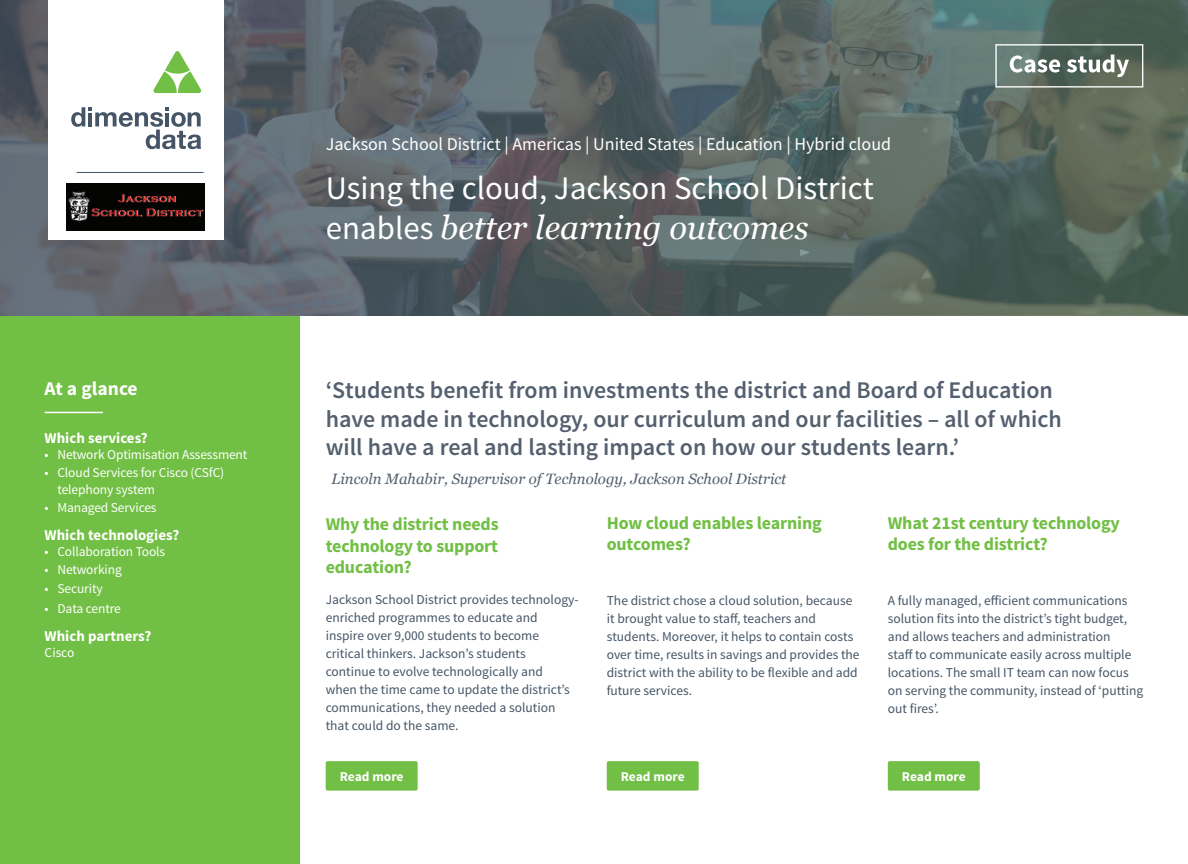
<style>
.page{position:relative;width:1188px;height:864px;background:#fff}
.page>*{position:absolute;margin:0;border:0;box-sizing:border-box;transform-origin:0 0}
.Document_Headline{font:32.85px/39.5px "Source Sans Pro";color:#fff}
.Call_Out_Paragraph{font:600 23.85px/28.7px "Source Sans Pro";color:#54606f}
.HEADING_1{font:700 19.5px "Source Sans Pro";color:#fff}
.HEADING_1-2{font:700 18px/21.6px "Source Sans Pro";letter-spacing:-.01em;color:#71bf44}
.Document_Headline-2{font:18px "Source Sans Pro";color:#fff}
.Call_Out_Paragraph-2{font:italic 15px "Georgia";color:#54606f}
.HEADING_1-3{font:700 15px "Source Sans Pro";color:#fff}
.BODY_COPY{font:13.5px/18px "Source Sans Pro";color:#455566}
.Bulleted_List_WHITE{font:13.5px/16.2px "Source Sans Pro";letter-spacing:-.01em;color:#fff}
.HEADING_1-4{font:700 13.5px "Source Sans Pro";letter-spacing:-.005em;color:#fff}
.s1{font-family:"Georgia";font-style:italic}
</style>
<div class="page">
<div style="left:0;top:96px;width:300px;height:768px;background:#71bf44"></div>
<svg style="left:0;top:0;width:697px;height:315px;background:#596268"></svg>
<img style="left:697px;top:0;width:491px;height:315px">
<hr style="left:45px;top:412px;width:58px;height:1px;background:#fff">
<div style="left:995px;top:44px;width:148px;height:44px;border:1px solid #fff"></div>
<svg style="left:1010px;top:55px;width:119px;height:22px"></svg>
<div style="left:326px;top:761px;width:92px;height:30px;background:#71bf44;border-radius:2px"></div>
<div style="left:607px;top:761px;width:92px;height:30px;background:#71bf44;border-radius:2px"></div>
<div style="left:888px;top:761px;width:92px;height:30px;background:#71bf44;border-radius:2px"></div>
<div style="left:49px;top:0;width:175px;height:172px;background:#fff"></div>
<svg style="left:153px;top:51px;width:48px;height:42px"></svg>
<svg style="left:71px;top:107px;width:130px;height:42px"></svg>
<div style="left:49px;top:172px;width:175px;height:68px;background:#fff"></div>
<hr style="left:77px;top:172px;width:127px;height:1px;background:#455566">
<img style="left:67px;top:183px;width:137px;height:47px">
<p class="HEADING_1" style="left:45px;top:376px;width:95px">At a glance</p>
<p class="HEADING_1-3" style="left:45px;top:428px;width:105px">Which services?</p>
<p class="Bulleted_List_WHITE" style="left:45px;top:447px;width:204px">• Network Optimisation Assessment</p>
<p class="Bulleted_List_WHITE" style="left:57px;top:465px;width:168px;text-indent:-13px">• Cloud Services for Cisco (CSfC) telephony system</p>
<p class="Bulleted_List_WHITE" style="left:45px;top:500px;width:113px">• Managed Services</p>
<p class="HEADING_1-3" style="left:45px;top:525px;width:136px">Which technologies?</p>
<p class="Bulleted_List_WHITE" style="left:45px;top:544px;width:122px">• Collaboration Tools</p>
<p class="Bulleted_List_WHITE" style="left:45px;top:562px;width:79px">• Networking</p>
<p class="Bulleted_List_WHITE" style="left:45px;top:580px;width:60px">• Security</p>
<p class="Bulleted_List_WHITE" style="left:45px;top:600px;width:78px">• Data centre</p>
<p class="HEADING_1-3" style="left:45px;top:626px;width:108px">Which partners?</p>
<p class="Bulleted_List_WHITE" style="left:45px;top:645px;width:31px">Cisco</p>
<p class="Document_Headline-2" style="left:326px;top:133px;width:567px">Jackson School District | Americas | United States | Education | Hybrid cloud</p>
<p class="Document_Headline" style="left:326px;top:169px;width:550px">Using the cloud, Jackson School District enables <span class="s1">better learning outcomes</span></p>
<p class="Call_Out_Paragraph" style="left:326px;top:376px;width:738px">‘Students benefit from investments the district and Board of Education have made in technology, our curriculum and our facilities – all of which will have a real and lasting impact on how our students learn.’</p>
<p class="Call_Out_Paragraph-2" style="left:331px;top:468px;width:457px">Lincoln Mahabir, Supervisor of Technology, Jackson School District</p>
<p class="HEADING_1-2" style="left:326px;top:514px;width:175px;text-align:justify">Why the district needs technology to support education?</p>
<p class="BODY_COPY" style="left:326px;top:591px;width:254px">Jackson School District provides technology&shy;enriched programmes to educate and inspire over 9,000 students to become critical thinkers. Jackson’s students continue to evolve technologically and<br>when the time came to update the district’s communications, they needed a solution that could do the same.</p>
<p class="HEADING_1-2" style="left:607px;top:513px;width:216px">How cloud enables learning outcomes?</p>
<p class="BODY_COPY" style="left:607px;top:592px;width:254px">The district chose a cloud solution, because it brought value to staff, teachers and students. Moreover, it helps to contain costs over time, results in savings and provides the district with the ability to be flexible and add future services.</p>
<p class="HEADING_1-2" style="left:888px;top:513px;width:233px">What 21st century technology does for the district?</p>
<p class="BODY_COPY" style="left:888px;top:592px;width:257px">A fully managed, efficient communications solution fits into the district’s tight budget, and allows teachers and administration<br>staff to communicate easily across multiple locations. The small IT team can now focus on serving the community, instead of ‘putting out fires’.</p>
<p class="HEADING_1-4" style="left:340px;top:768px;width:65px">Read more</p>
<p class="HEADING_1-4" style="left:621px;top:768px;width:65px">Read more</p>
<p class="HEADING_1-4" style="left:902px;top:768px;width:65px">Read more</p>
</div>
